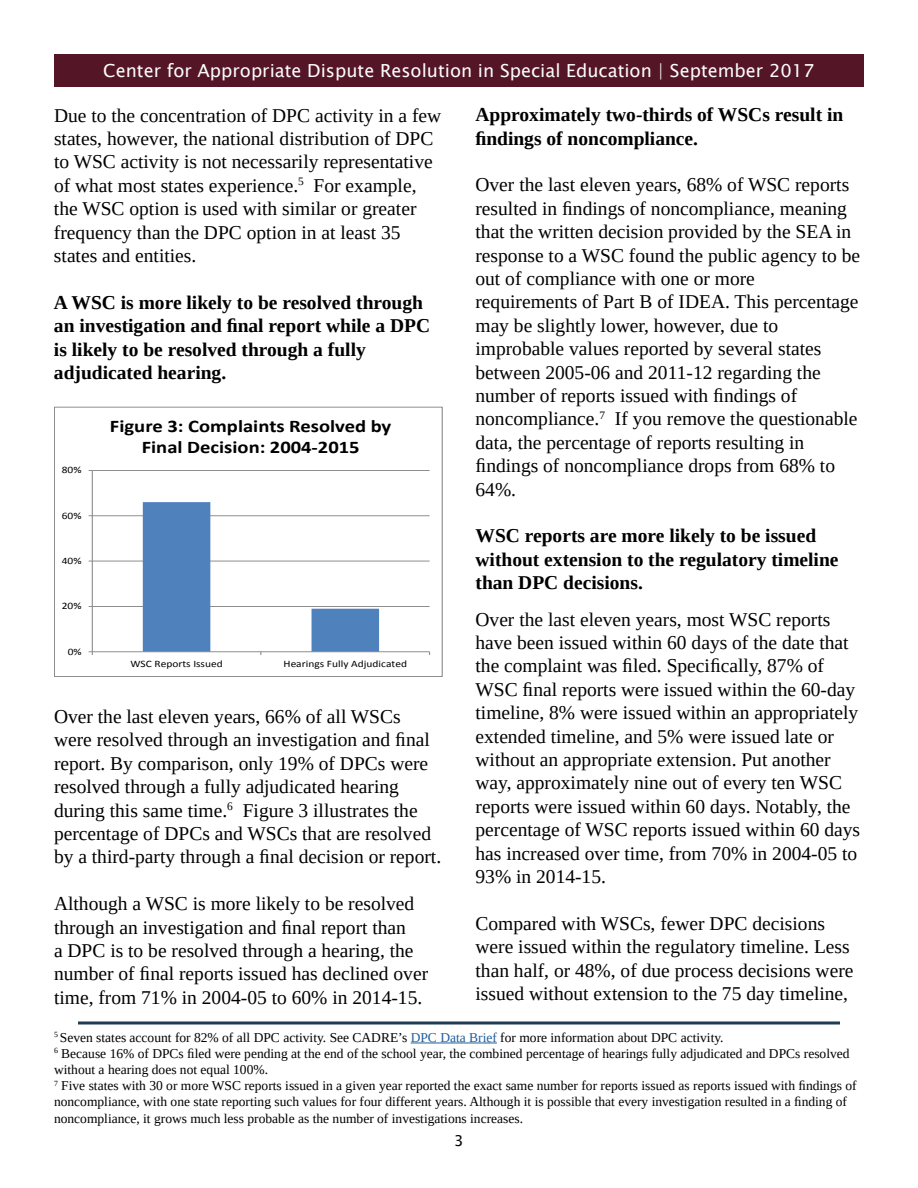
<style>
.page{position:relative;width:918px;height:1188px;background:#fff}
.page>*{position:absolute;margin:0;border:0;box-sizing:border-box;transform-origin:0 0}
.t1{font:19.5px/23.4px "Liberation Serif";color:#000}
.t2{font:700 19.5px/23.4px "Liberation Serif";color:#000}
.t3{font:18px "Lucida Sans Unicode";color:#fcfcfc}
.t4{font:700 17.85px/21.8px "Calibri";color:#000;text-align:center;scale:1.16 1}
.t5{font:15px "Lucida Sans Unicode";color:#000}
.t6{font:13.5px/16.2px "Liberation Serif";color:#000}
.t7{font:9.9px "Calibri";color:#000;scale:1.16 1}
.s1{color:#215e9e}
</style>
<div class="page">
<div style="left:54px;top:54px;width:810px;height:32px;background:#541627"></div>
<hr style="left:78px;top:1022px;width:762px;height:2px;background:#1f3d52">
<hr style="left:411px;top:1043px;width:86px;height:1px;background:#215e9e">
<hr style="left:92px;top:606px;width:338px;height:1px;background:#868686">
<hr style="left:92px;top:561px;width:338px;height:1px;background:#868686">
<hr style="left:92px;top:515px;width:338px;height:1px;background:#868686">
<hr style="left:92px;top:470px;width:338px;height:1px;background:#868686">
<hr style="left:92px;top:470px;width:1px;height:182px;background:#868686">
<hr style="left:92px;top:651px;width:338px;height:1px;background:#868686">
<svg style="left:89px;top:651px;width:4px;height:4px"></svg>
<svg style="left:143px;top:502px;width:236px;height:153px"></svg>
<div style="left:54px;top:407px;width:388px;height:270px;border:1px solid #868686"></div>
<p class="t3" style="left:103px;top:57px;width:713px">Center for Appropriate Dispute Resolution in Special Education | September 2017</p>
<p class="t1" style="left:54px;top:103px;width:389px">Due to the concentration of DPC activity in a few states, however, the national distribution of DPC to WSC activity is not necessarily representative of what most states experience.<sup>5</sup> For example, the WSC option is used with similar or greater frequency than the DPC option in at least 35 states and entities.</p>
<p class="t2" style="left:54px;top:290px;width:378px">A WSC is more likely to be resolved through an investigation and final report while a DPC is likely to be resolved through a fully adjudicated hearing.</p>
<p class="t2" style="left:475px;top:103px;width:369px">Approximately two-thirds of WSCs result in findings of noncompliance.</p>
<p class="t1" style="left:475px;top:173px;width:386px">Over the last eleven years, 68% of WSC reports resulted in findings of noncompliance, meaning that the written decision provided by the SEA in response to a WSC found the public agency to be out of compliance with one or more requirements of Part B of IDEA. This percentage may be slightly lower, however, due to improbable values reported by several states between 2005-06 and 2011-12 regarding the number of reports issued with findings of noncompliance.<sup>7</sup> If you remove the questionable data, the percentage of reports resulting in findings of noncompliance drops from 68% to 64%.</p>
<p class="t2" style="left:476px;top:524px;width:365px">WSC reports are more likely to be issued without extension to the regulatory timeline than DPC decisions.</p>
<p class="t1" style="left:476px;top:607px;width:386px">Over the last eleven years, most WSC reports have been issued within 60 days of the date that the complaint was filed. Specifically, 87% of WSC final reports were issued within the 60-day timeline, 8% were issued within an appropriately extended timeline, and 5% were issued late or without an appropriate extension. Put another way, approximately nine out of every ten WSC reports were issued within 60 days. Notably, the percentage of WSC reports issued within 60 days has increased over time, from 70% in 2004-05 to 93% in 2014-15.</p>
<p class="t1" style="left:476px;top:911px;width:379px">Compared with WSCs, fewer DPC decisions were issued within the regulatory timeline. Less than half, or 48%, of due process decisions were issued without extension to the 75 day timeline,</p>
<p class="t6" style="left:54px;top:1029px;width:671px"><sup>5</sup> Seven states account for 82% of all DPC activity. See CADRE’s <span class="s1">DPC Data Brief</span> for more information about DPC activity.</p>
<p class="t6" style="left:54px;top:1045px;width:797px"><sup>6</sup> Because 16% of DPCs filed were pending at the end of the school year, the combined percentage of hearings fully adjudicated and DPCs resolved without a hearing does not equal 100%.</p>
<p class="t6" style="left:54px;top:1077px;width:804px"><sup>7</sup> Five states with 30 or more WSC reports issued in a given year reported the exact same number for reports issued as reports issued with findings of noncompliance, with one state reporting such values for four different years. Although it is possible that every investigation resulted in a finding of noncompliance, it grows much less probable as the number of investigations increases.</p>
<p class="t5" style="left:454px;top:1129px;width:11px">3</p>
<p class="t4" style="left:110px;top:415px;width:244px">Figure 3: Complaints Resolved by<br>Final Decision: 2004-2015</p>
<p class="t7" style="left:62px;top:464px;width:19px">80%</p>
<p class="t7" style="left:62px;top:509px;width:19px">60%</p>
<p class="t7" style="left:62px;top:554px;width:19px">40%</p>
<p class="t7" style="left:62px;top:600px;width:19px">20%</p>
<p class="t7" style="left:68px;top:645px;width:13px">0%</p>
<p class="t7" style="left:130px;top:658px;width:81px">WSC Reports Issued</p>
<p class="t7" style="left:284px;top:658px;width:108px">Hearings Fully Adjudicated</p>
<p class="t1" style="left:54px;top:705px;width:389px">Over the last eleven years, 66% of all WSCs were resolved through an investigation and final report. By comparison, only 19% of DPCs were resolved through a fully adjudicated hearing during this same time.<sup>6</sup> Figure 3 illustrates the percentage of DPCs and WSCs that are resolved by a third-party through a final decision or report.</p>
<p class="t1" style="left:54px;top:892px;width:376px">Although a WSC is more likely to be resolved through an investigation and final report than<br>a DPC is to be resolved through a hearing, the number of final reports issued has declined over time, from 71% in 2004-05 to 60% in 2014-15.</p>
</div>
